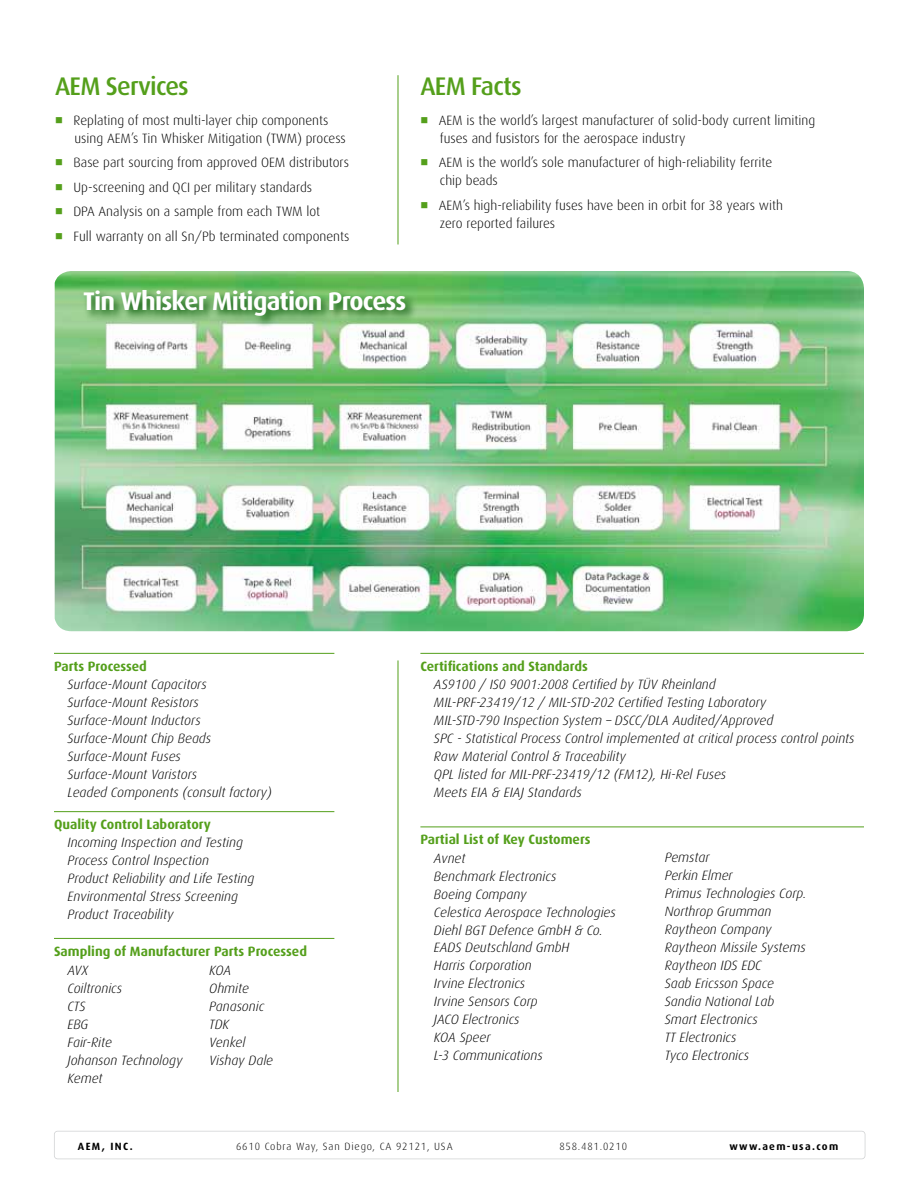
<style>
.page{position:relative;width:918px;height:1188px;background:#fff}
.page>*{position:absolute;margin:0;border:0;box-sizing:border-box;transform-origin:0 0}
.t1{font:700 25.5px "Dax";letter-spacing:-.03em;color:#fff}
.t2{font:500 25.5px "Dax";letter-spacing:-.03em;color:#549f1b}
.t3{font:italic 300 13.5px/18px "Dax";color:#000}
.t4{font:300 13.5px/18px "Dax";color:#000}
.t5{font:700 13.5px "Dax";color:#549f1b}
.t6{font:300 10.5px "Dax";letter-spacing:.08em;color:#000}
.t7{font:700 10.5px "Dax";letter-spacing:.125em;color:#000}
.s1{color:#549f1b}
</style>
<div class="page">
<div style="left:54px;top:1131px;width:811px;height:28px;background:#e5e6e7;border-radius:4px"></div>
<div style="left:55px;top:1132px;width:810px;height:27px;background:#fff;border-radius:3px"></div>
<hr style="left:54px;top:653px;width:280px;height:1px;background:#549f1b">
<hr style="left:54px;top:811px;width:280px;height:1px;background:#549f1b">
<img style="left:55px;top:271px;width:809px;height:360px">
<svg style="left:80px;top:287px;width:338px;height:41px;background:#78b470"></svg>
<hr style="left:420px;top:653px;width:444px;height:1px;background:#549f1b">
<hr style="left:54px;top:938px;width:280px;height:1px;background:#549f1b">
<hr style="left:420px;top:827px;width:444px;height:1px;background:#549f1b">
<hr style="left:398px;top:75px;width:1px;height:169px;background:#549f1b">
<hr style="left:398px;top:660px;width:1px;height:432px;background:#549f1b">
<h1 class="t2" style="left:55px;top:72px;width:135px">AEM Services</h1>
<p class="t4" style="left:75px;top:111px;width:273px;text-indent:-19px"><span class="s1">■</span> Replating of most multi-layer chip components using AEM’s Tin Whisker Mitigation (TWM) process</p>
<p class="t4" style="left:55px;top:154px;width:295px"><span class="s1">■</span> Base part sourcing from approved OEM distributors</p>
<p class="t4" style="left:55px;top:178px;width:259px"><span class="s1">■</span> Up-screening and QCI per military standards</p>
<p class="t4" style="left:55px;top:203px;width:267px"><span class="s1">■</span> DPA Analysis on a sample from each TWM lot</p>
<p class="t4" style="left:55px;top:227px;width:296px"><span class="s1">■</span> Full warranty on all Sn/Pb terminated components</p>
<h1 class="t2" style="left:420px;top:72px;width:103px">AEM Facts</h1>
<p class="t4" style="left:440px;top:111px;width:377px;text-indent:-19px"><span class="s1">■</span> AEM is the world’s largest manufacturer of solid-body current limiting fuses and fusistors for the aerospace industry</p>
<p class="t4" style="left:440px;top:154px;width:334px;text-indent:-19px"><span class="s1">■</span> AEM is the world’s sole manufacturer of high-reliability ferrite chip beads</p>
<p class="t4" style="left:440px;top:196px;width:345px;text-indent:-19px"><span class="s1">■</span> AEM’s high-reliability fuses have been in orbit for 38 years with zero reported failures</p>
<h1 class="t1" style="left:83px;top:287px;width:325px">Tin Whisker Mitigation Process</h1>
<p class="t5" style="left:54px;top:659px;width:95px">Parts Processed</p>
<p class="t3" style="left:68px;top:675px;width:206px">Surface-Mount Capacitors<br>Surface-Mount Resistors<br>Surface-Mount Inductors<br>Surface-Mount Chip Beads<br>Surface-Mount Fuses<br>Surface-Mount Varistors<br>Leaded Components (consult factory)</p>
<p class="t5" style="left:54px;top:817px;width:158px">Quality Control Laboratory</p>
<p class="t3" style="left:68px;top:834px;width:188px">Incoming Inspection and Testing<br>Process Control Inspection<br>Product Reliability and Life Testing<br>Environmental Stress Screening<br>Product Traceability</p>
<p class="t5" style="left:54px;top:944px;width:255px">Sampling of Manufacturer Parts Processed</p>
<p class="t3" style="left:67px;top:962px;width:117px">AVX<br>Coiltronics<br>CTS<br>EBG<br>Fair-Rite<br>Johanson Technology<br>Kemet</p>
<p class="t3" style="left:209px;top:962px;width:65px">KOA<br>Ohmite<br>Panasonic<br>TDK<br>Venkel<br>Vishay Dale</p>
<p class="t5" style="left:420px;top:659px;width:169px">Certifications and Standards</p>
<p class="t3" style="left:434px;top:675px;width:422px">AS9100 / IS0 9001:2008 Certified by TÜV Rheinland<br>MIL-PRF-23419/12 / MIL-STD-202 Certified Testing Laboratory<br>MIL-STD-790 Inspection System – DSCC/DLA Audited/Approved<br>SPC - Statistical Process Control implemented at critical process control points Raw Material Control &amp; Traceability<br>QPL listed for MIL-PRF-23419/12 (FM12), Hi-Rel Fuses<br>Meets EIA &amp; EIAJ Standards</p>
<p class="t5" style="left:420px;top:832px;width:172px">Partial List of Key Customers</p>
<p class="t3" style="left:434px;top:849px;width:183px">Avnet<br>Benchmark Electronics<br>Boeing Company<br>Celestica Aerospace Technologies<br>Diehl BGT Defence GmbH &amp; Co.<br>EADS Deutschland GmbH<br>Harris Corporation<br>Irvine Electronics<br>Irvine Sensors Corp<br>JACO Electronics<br>KOA Speer<br>L-3 Communications</p>
<p class="t3" style="left:665px;top:849px;width:143px">Pemstar<br>Perkin Elmer<br>Primus Technologies Corp.<br>Northrop Grumman<br>Raytheon Company<br>Raytheon Missile Systems<br>Raytheon IDS EDC<br>Saab Ericsson Space<br>Sandia National Lab<br>Smart Electronics<br>TT Electronics<br>Tyco Electronics</p>
<p class="t7" style="left:78px;top:1140px;width:56px">AEM, INC.</p>
<p class="t6" style="left:236px;top:1140px;width:215px">6610 Cobra Way, San Diego, CA 92121, USA</p>
<p class="t6" style="left:559px;top:1140px;width:69px">858.481.0210</p>
<p class="t7" style="left:730px;top:1140px;width:110px">www.aem-usa.com</p>
</div>
